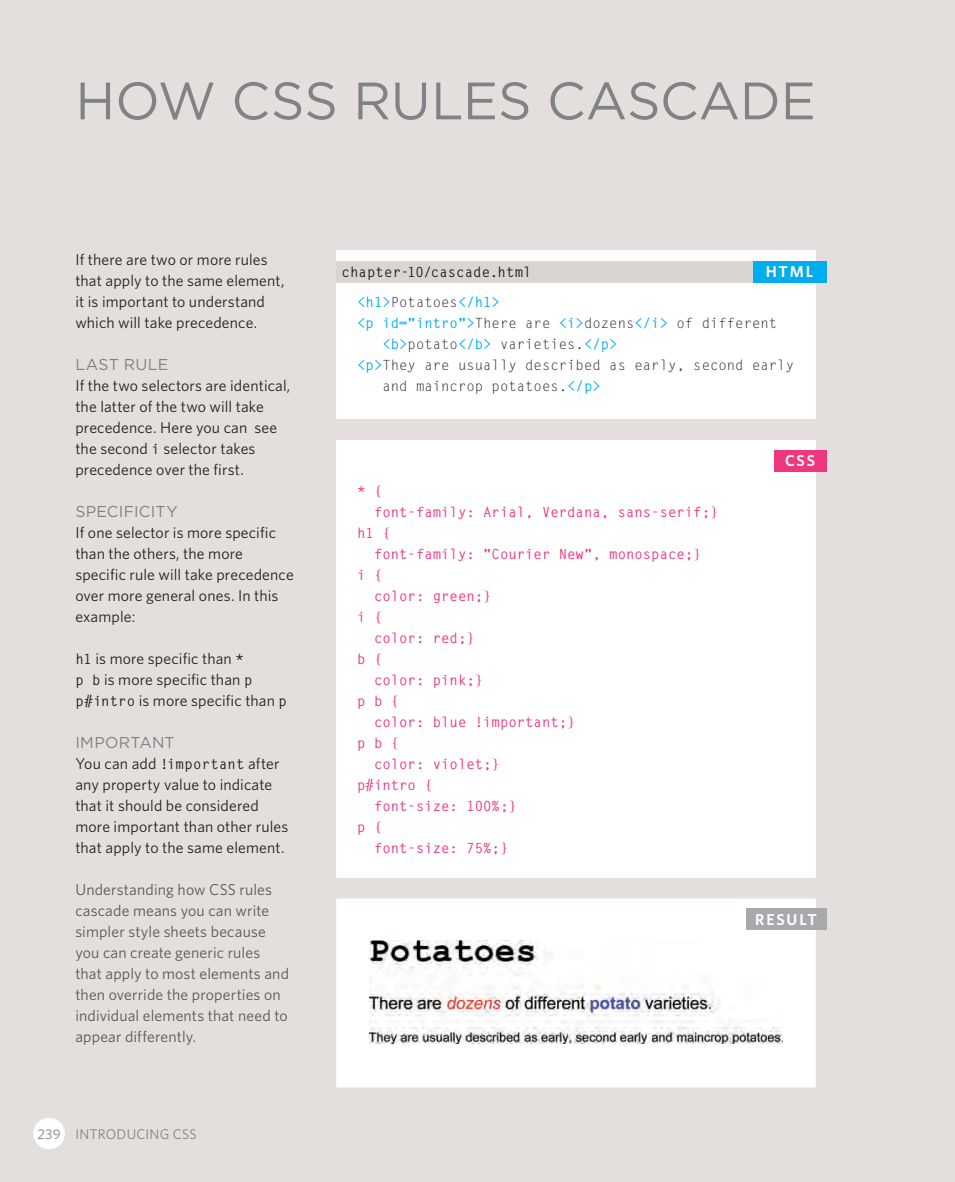
<style>
.page{position:relative;width:955px;height:1182px;background:#fff}
.page>*{position:absolute;margin:0;border:0;box-sizing:border-box;transform-origin:0 0}
.t1{font:52.5px "Gotham";letter-spacing:-.005em;color:#808285}
.t2{font:15.75px/21px "Whitney HTF";letter-spacing:.01em;color:#231f20}
.t3{font:15.75px/21px "Whitney HTF";letter-spacing:.01em;color:#57585a}
.t4{font:600 15.75px "Whitney HTF";letter-spacing:.115em;color:#fff}
.t5{font:15.75px "Gotham";color:#808285}
.t6{font:700 14px "Letter Gothic Std";color:#ef377f}
.t7{font:14px "Letter Gothic Std";color:#231f20}
.t8{font:700 14px "Letter Gothic Std";letter-spacing:.01em;color:#231f20}
.t9{font:14px "Whitney HTF";letter-spacing:.02em;color:#808285}
.t10{font:700 14px "Letter Gothic Std";color:#00aeef}
.s1{font-family:"Gotham";color:#808285}
.s2{font-family:"Letter Gothic Std";font-weight:700;font-size:14px}
.s3{font-weight:400;color:#231f20}
.s4{font-weight:700;color:#00aeef}
</style>
<div class="page">
<div style="left:0;top:0;width:955px;height:1181px;background:#e4dfdc"></div>
<div style="left:33px;top:1117px;width:32px;height:32px;background:#fff;border-radius:50%"></div>
<div style="left:336px;top:282px;width:480px;height:136px;background:#fff"></div>
<div style="left:336px;top:261px;width:417px;height:21px;background:#dbd5d1"></div>
<div style="left:336px;top:250px;width:480px;height:11px;background:#fff"></div>
<div style="left:753px;top:261px;width:73px;height:21px;background:#00aeef"></div>
<svg style="left:336px;top:898px;width:490px;height:190px;background:#f1f1f1"></svg>
<div style="left:746px;top:908px;width:80px;height:21px;background:#a8a9ad"></div>
<div style="left:336px;top:439px;width:480px;height:438px;background:#fff"></div>
<div style="left:774px;top:450px;width:52px;height:21px;background:#ef377f"></div>
<p class="t1" style="left:75px;top:72px;width:191px">HOW CSS</p>
<p class="t1" style="left:353px;top:72px;width:464px">RULES CASCADE</p>
<p class="t2" style="left:75px;top:248px;width:211px">If there are two or more rules that apply to the same element, it is important to understand which will take precedence.</p>
<p class="t2" style="left:75px;top:353px;width:216px"><span class="s1">LAST RU LE<br></span>If the two selectors are identical, the latter of the two will take precedence. Here you can see the second <span class="s2">i</span> selector takes precedence over the first.</p>
<p class="t5" style="left:75px;top:502px;width:22px">SPEC</p>
<p class="t2" style="left:75px;top:500px;width:220px;text-indent:43px"><span class="s1">IFICITY<br></span>If one selector is more specific than the others, the more specific rule will take precedence over more general ones. In this example:</p>
<p class="t2" style="left:75px;top:647px;width:213px"><span class="s2">h1</span> is more specific than <span class="s2">*<br>p b</span> is more specific than <span class="s2">p p#intro</span> is more specific than <span class="s2">p</span></p>
<p class="t2" style="left:75px;top:731px;width:215px"><span class="s1">IMPORTANT<br></span>You can add <span class="s2">!important</span> after any property value to indicate that it should be considered more important than other rules that apply to the same element.</p>
<p class="t3" style="left:75px;top:878px;width:215px">Understanding how CSS rules cascade means you can write simpler style sheets because you can create generic rules that apply to most elements and then override the properties on individual elements that need to appear differently.</p>
<p class="t9" style="left:37px;top:1125px;width:161px">239 INTRODUCING CSS</p>
<p class="t8" style="left:341px;top:263px;width:191px">chapter-10/cascade.html</p>
<p class="t4" style="left:766px;top:262px;width:47px">HTML</p>
<p class="t10" style="left:357px;top:293px;width:144px">&lt;h1&gt;<span class="s3">Potatoes</span>&lt;/h1&gt;</p>
<p class="t7" style="left:357px;top:314px;width:421px"><span class="s4">&lt;p id="intro"&gt;</span>There are <span class="s4">&lt;i&gt;</span>dozens<span class="s4">&lt;/i&gt;</span> of different</p>
<p class="t7" style="left:382px;top:335px;width:237px"><span class="s4">&lt;b&gt;</span>potato<span class="s4">&lt;/b&gt;</span> varieties.<span class="s4">&lt;/p&gt;</span></p>
<p class="t7" style="left:357px;top:356px;width:438px"><span class="s4">&lt;p&gt;</span>They are usually described as early, second early</p>
<p class="t7" style="left:382px;top:377px;width:220px">and maincrop potatoes.<span class="s4">&lt;/p&gt;</span></p>
<p class="t6" style="left:357px;top:482px;width:27px">* {</p>
<p class="t6" style="left:374px;top:503px;width:346px">font-family: Arial, Verdana, sans-serif;}</p>
<p class="t6" style="left:357px;top:524px;width:35px">h1 {</p>
<p class="t6" style="left:374px;top:545px;width:329px">font-family: "Courier New", monospace;}</p>
<p class="t6" style="left:357px;top:566px;width:27px">i {</p>
<p class="t6" style="left:374px;top:587px;width:119px">color: green;}</p>
<p class="t6" style="left:357px;top:608px;width:27px">i {</p>
<p class="t6" style="left:374px;top:629px;width:102px">color: red;}</p>
<p class="t6" style="left:357px;top:650px;width:27px">b {</p>
<p class="t6" style="left:374px;top:671px;width:111px">color: pink;}</p>
<p class="t6" style="left:357px;top:692px;width:43px">p b {</p>
<p class="t6" style="left:374px;top:713px;width:203px">color: blue !important;}</p>
<p class="t6" style="left:357px;top:734px;width:43px">p b {</p>
<p class="t6" style="left:374px;top:755px;width:127px">color: violet;}</p>
<p class="t6" style="left:357px;top:776px;width:77px">p#intro {</p>
<p class="t6" style="left:374px;top:797px;width:144px">font-size: 100%;}</p>
<p class="t6" style="left:357px;top:818px;width:27px">p {</p>
<p class="t6" style="left:374px;top:839px;width:136px">font-size: 75%;}</p>
<p class="t4" style="left:785px;top:451px;width:22px">CSS</p>
<p class="t4" style="left:755px;top:909px;width:63px">RESULT</p>
</div>
